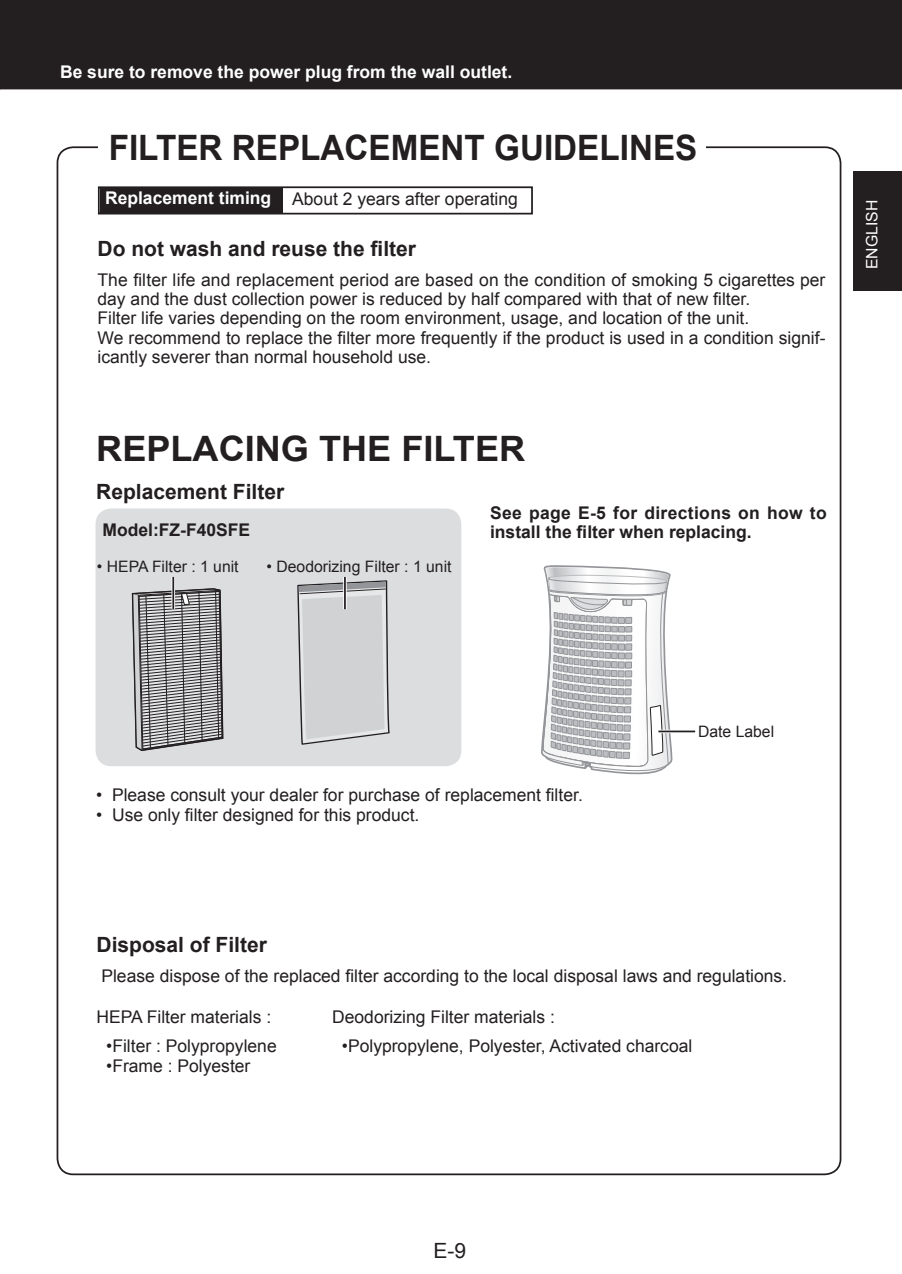
<style>
.page{position:relative;width:902px;height:1274px;background:#fff}
.page>*{position:absolute;margin:0;border:0;box-sizing:border-box;transform-origin:0 0}
.t1{font:700 35px "Arial";color:#231f20;scale:.95 1}
.t2{font:700 35px "Arial";color:#231f20}
.t3{font:700 21px "Arial";color:#231f20}
.t4{font:21px "Arial";color:#231f20}
.t5{font:17.5px/19.2px "Arial";color:#231f20}
.t6{font:700 17.5px/19.2px "Arial";color:#231f20}
.t7{font:700 17.5px "Arial";color:#fff}
.t8{font:15.75px "Arial";color:#231f20}
.t9{font:15.75px "Arial";color:#fff}
.s1{font-weight:700;color:#fff}
</style>
<div class="page">
<div style="left:853px;top:172px;width:49px;height:119px;background:#231f20"></div>
<div style="left:1px;top:0;width:901px;height:89px;background:#231f20"></div>
<div style="left:96px;top:509px;width:365px;height:257px;background:#dcdddf;border-radius:16px"></div>
<svg style="left:131px;top:587px;width:93px;height:164px"></svg>
<div style="left:98px;top:186px;width:435px;height:29px;border:2px solid #231f20"></div>
<div style="left:100px;top:188px;width:182px;height:26px;background:#231f20"></div>
<hr style="left:172px;top:577px;width:3px;height:32px;background:#fff">
<hr style="left:172px;top:577px;width:2px;height:32px;background:#231f20">
<svg style="left:542px;top:565px;width:130px;height:210px"></svg>
<hr style="left:658px;top:730px;width:37px;height:3px;background:#fff">
<hr style="left:658px;top:731px;width:37px;height:1px;background:#231f20">
<svg style="left:297px;top:580px;width:93px;height:165px"></svg>
<svg style="left:343px;top:577px;width:4px;height:32px"></svg>
<hr style="left:344px;top:577px;width:2px;height:32px;background:#231f20">
<svg style="left:0;top:0;width:1px;height:89px"></svg>
<p class="t7" style="left:60px;top:60px;width:454px">Be sure to remove the power plug from the wall outlet.</p>
<h1 class="t1" style="left:109px;top:125px;width:621px">FILTER REPLACEMENT GUIDELINES</h1>
<p class="t5" style="left:105px;top:189px;width:414px"><span class="s1">Replacement timing</span> About 2 years after operating</p>
<p class="t3" style="left:98px;top:235px;width:320px">Do not wash and reuse the filter</p>
<p class="t5" style="left:98px;top:270px;width:729px">The filter life and replacement period are based on the condition of smoking 5 cigarettes per day and the dust collection power is reduced by half compared with that of new filter.<br>Filter life varies depending on the room environment, usage, and location of the unit.<br>We recommend to replace the filter more frequently if the product is used in a condition signif&shy;icantly severer than normal household use.</p>
<h1 class="t2" style="left:96px;top:426px;width:430px">REPLACING THE FILTER</h1>
<p class="t3" style="left:96px;top:478px;width:189px">Replacement Filter</p>
<p class="t6" style="left:102px;top:520px;width:149px">Model:FZ-F40SFE</p>
<p class="t8" style="left:97px;top:556px;width:143px">• HEPA Filter : 1 unit</p>
<p class="t8" style="left:267px;top:556px;width:186px">• Deodorizing Filter : 1 unit</p>
<p class="t6" style="left:490px;top:504px;width:338px">See page E-5 for directions on how to install the filter when replacing.</p>
<p class="t9" style="left:862px;top:269px;width:71px;rotate:-90deg">ENGLISH</p>
<p class="t5" style="left:96px;top:786px;width:488px">• Please consult your dealer for purchase of replacement filter.</p>
<p class="t5" style="left:96px;top:805px;width:325px">• Use only filter designed for this product.</p>
<p class="t8" style="left:698px;top:721px;width:78px">Date Label</p>
<p class="t3" style="left:97px;top:931px;width:172px">Disposal of Filter</p>
<p class="t5" style="left:101px;top:966px;width:687px">Please dispose of the replaced filter according to the local disposal laws and regulations.</p>
<p class="t5" style="left:97px;top:1008px;width:176px">HEPA Filter materials :</p>
<p class="t5" style="left:106px;top:1037px;width:172px">•Filter : Polypropylene</p>
<p class="t5" style="left:106px;top:1056px;width:146px">•Frame : Polyester</p>
<p class="t5" style="left:332px;top:1008px;width:224px">Deodorizing Filter materials :</p>
<p class="t5" style="left:342px;top:1037px;width:352px">•Polypropylene, Polyester, Activated charcoal</p>
<p class="t4" style="left:433px;top:1237px;width:34px">E-9</p>
</div>
